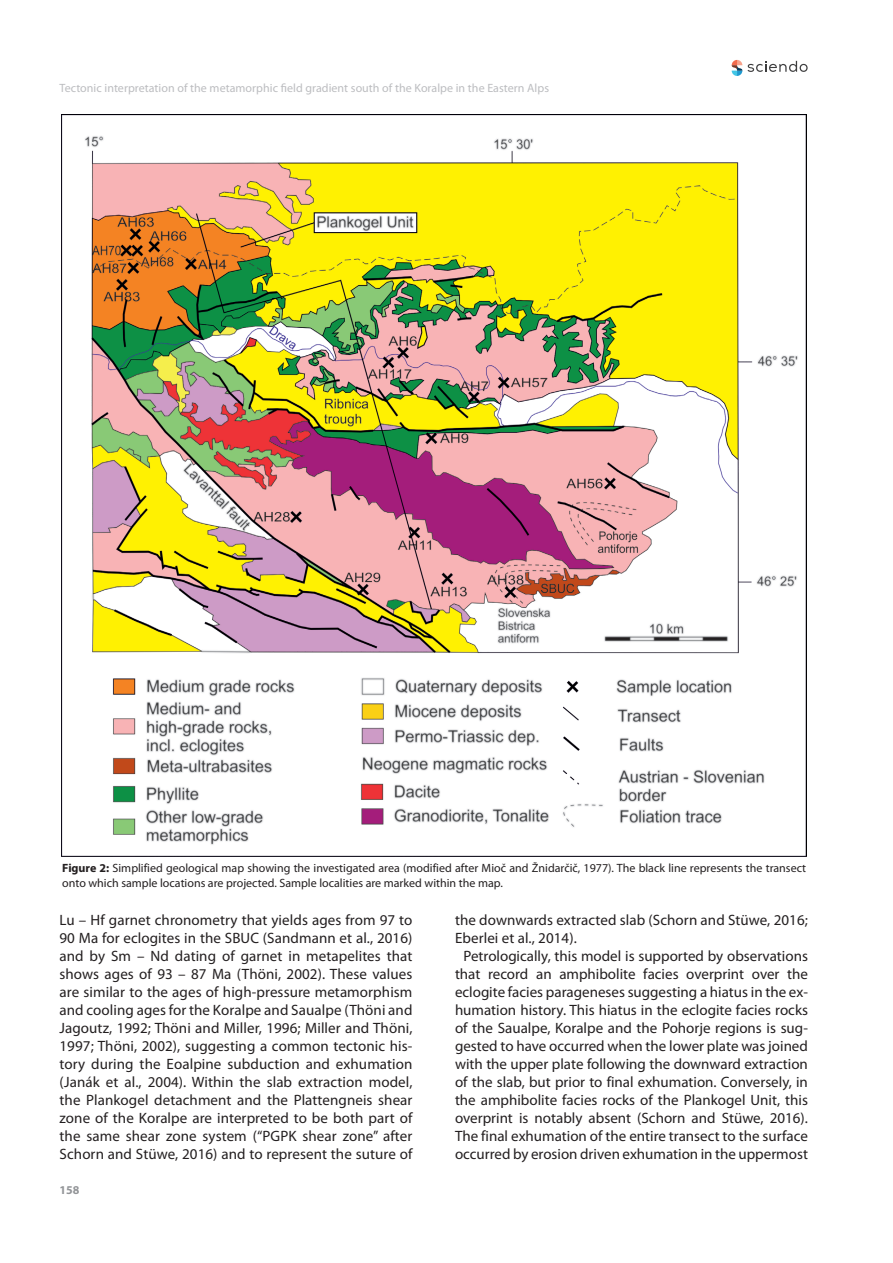
<style>
.page{position:relative;width:893px;height:1263px;background:#fff}
.page>*{position:absolute;margin:0;border:0;box-sizing:border-box;transform-origin:0 0}
.Para{font:15px/18px "Myriad Pro";color:#231f20}
.Figure_Text{font:12px/14.4px "Myriad Pro";color:#231f20}
.t1{font:12px "Myriad Pro";letter-spacing:.005em;color:#bcbdc0}
.t2{font:700 12px "Myriad Pro";color:#939598}
.s1{font-weight:700}
</style>
<div class="page">
<svg style="left:732px;top:60px;width:76px;height:16px"></svg>
<img style="left:61px;top:115px;width:745px;height:741px">
<p class="t1" style="left:60px;top:80px;width:491px">Tectonic interpretation of the metamorphic field gradient south of the Koralpe in the Eastern Alps</p>
<p class="Figure_Text" style="left:62px;top:861px;width:745px"><span class="s1">Figure 2:</span> Simplified geological map showing the investigated area (modified after Mioč and Žnidarčič, 1977). The black line represents the transect onto which sample locations are projected. Sample localities are marked within the map.</p>
<p class="Para" style="left:60px;top:911px;width:354px;text-align:justify">Lu – Hf garnet chronometry that yields ages from 97 to 90 Ma for eclogites in the SBUC (Sandmann et al., 2016) and by Sm – Nd dating of garnet in metapelites that shows ages of 93 – 87 Ma (Thöni, 2002). These values are similar to the ages of high-pressure metamorphism and cooling ages for the Koralpe and Saualpe (Thöni and Jagoutz, 1992; Thöni and Miller, 1996; Miller and Thöni, 1997; Thöni, 2002), suggesting a common tectonic his&shy;tory during the Eoalpine subduction and exhumation (Janák et al., 2004). Within the slab extraction model, the Plankogel detachment and the Plattengneis shear zone of the Koralpe are interpreted to be both part of the same shear zone system (“PGPK shear zone” after Schorn and Stüwe, 2016) and to represent the suture of</p>
<p class="t2" style="left:60px;top:1182px;width:21px">158</p>
<p class="Para" style="left:455px;top:911px;width:354px">the downwards extracted slab (Schorn and Stüwe, 2016;<br>Eberlei et al., 2014).</p>
<p class="Para" style="left:455px;top:947px;width:354px;text-align:center">Petrologically, this model is supported by observations that record an amphibolite facies overprint over the eclogite facies parageneses suggesting a hiatus in the ex&shy;humation history. This hiatus in the eclogite facies rocks of the Saualpe, Koralpe and the Pohorje regions is sug&shy;gested to have occurred when the lower plate was joined with the upper plate following the downward extraction of the slab, but prior to final exhumation. Conversely, in the amphibolite facies rocks of the Plankogel Unit, this overprint is notably absent (Schorn and Stüwe, 2016).<br>The final exhumation of the entire transect to the surface occurred by erosion driven exhumation in the uppermost</p>
</div>
